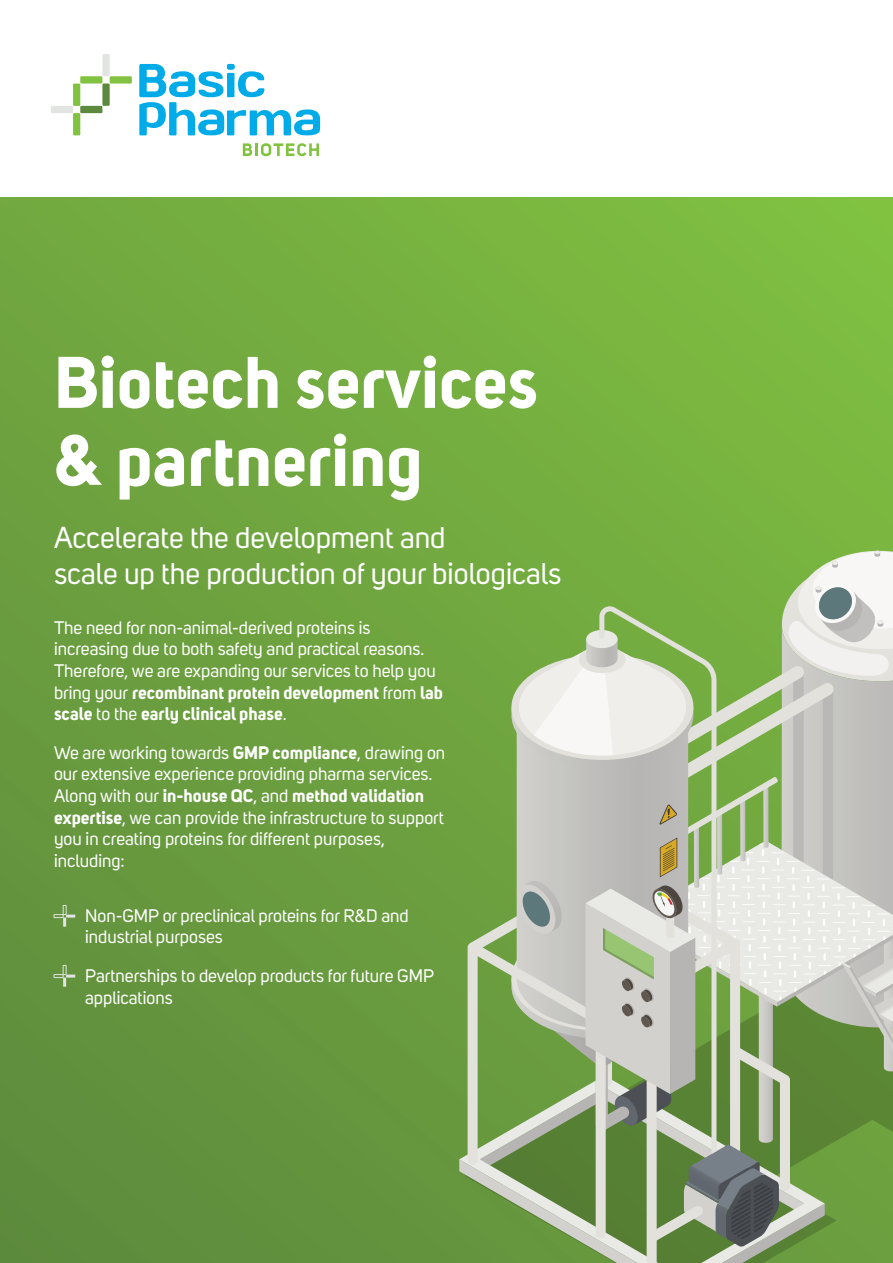
<style>
.page{position:relative;width:893px;height:1263px;background:#fff}
.page>*{position:absolute;margin:0;border:0;box-sizing:border-box;transform-origin:0 0}
.t1{font:700 72px/78px "Uni Sans";color:#fff}
.t2{font:30px/36px "Uni Sans";color:#fff}
.t3{font:18px/21.6px "Uni Sans";color:#fff}
.s1{font-weight:700}
</style>
<div class="page">
<div style="left:0;top:198px;width:893px;height:1065px;background:linear-gradient(to bottom,#79b541,#5f8c3d)"></div>
<svg style="left:51px;top:54px;width:81px;height:81px"></svg>
<svg style="left:139px;top:64px;width:181px;height:71px"></svg>
<svg style="left:243px;top:143px;width:76px;height:13px"></svg>
<svg style="left:459px;top:551px;width:434px;height:712px;background:#9fb789"></svg>
<svg style="left:54px;top:905px;width:21px;height:22px"></svg>
<svg style="left:54px;top:965px;width:21px;height:22px"></svg>
<p class="t1" style="left:54px;top:343px;width:485px">Biotech services &amp; partnering</p>
<p class="t2" style="left:54px;top:520px;width:509px">Accelerate the development and<br>scale up the production of your biologicals</p>
<p class="t3" style="left:54px;top:617px;width:390px">The need for non-animal-derived proteins is increasing due to both safety and practical reasons.<br>Therefore, we are expanding our services to help you bring your <span class="s1">recombinant protein development</span> from <span class="s1">lab scale</span> to the <span class="s1">early clinical phase</span>.</p>
<p class="t3" style="left:54px;top:742px;width:393px">We are working towards <span class="s1">GMP compliance</span>, drawing on our extensive experience providing pharma services.<br>Along with our <span class="s1">in-house QC</span>, and <span class="s1">method validation expertise</span>, we can provide the infrastructure to support you in creating proteins for different purposes, including:</p>
<p class="t3" style="left:85px;top:905px;width:325px">Non-GMP or preclinical proteins for R&amp;D and industrial purposes</p>
<p class="t3" style="left:85px;top:965px;width:350px">Partnerships to develop products for future GMP applications</p>
</div>
